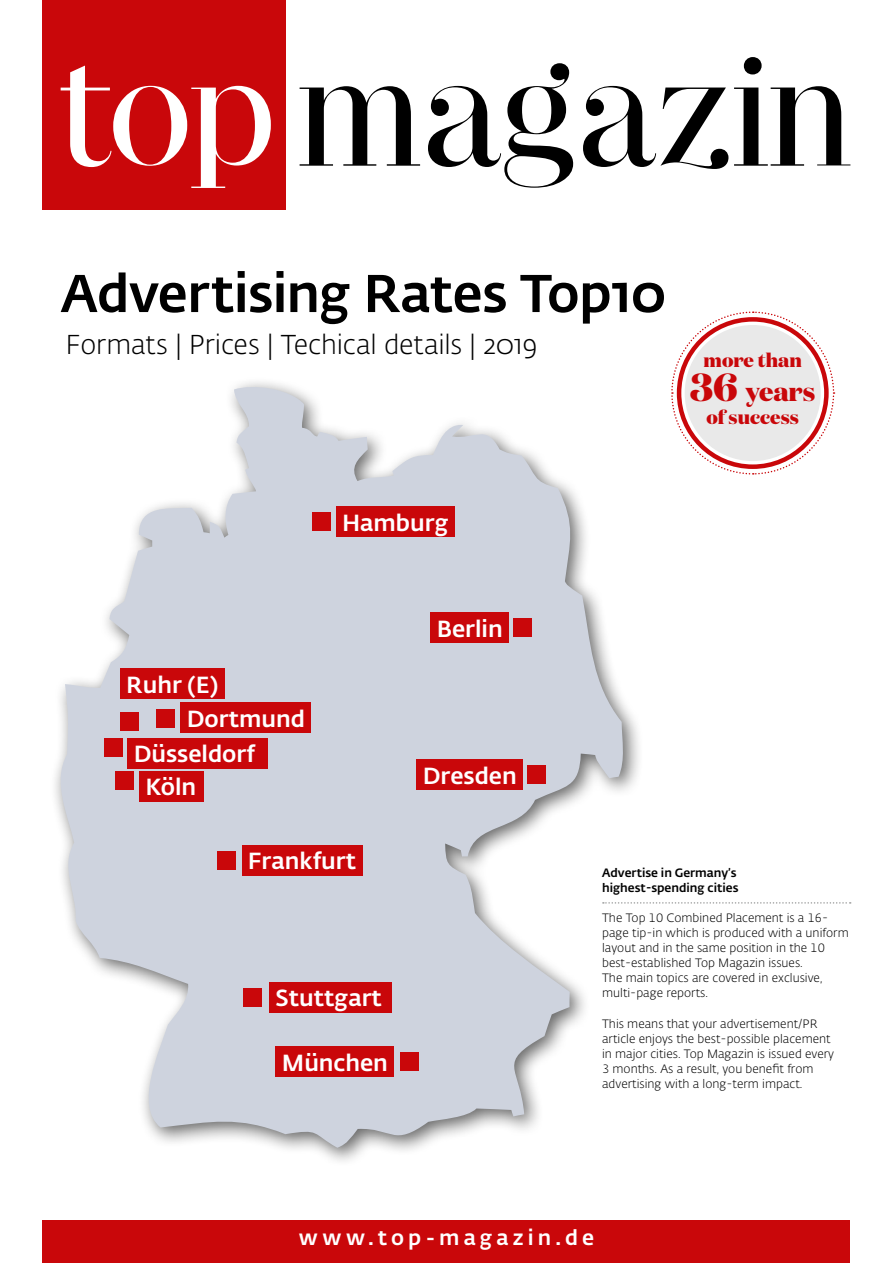
<style>
.page{position:relative;width:893px;height:1263px;background:#fff}
.page>*{position:absolute;margin:0;border:0;box-sizing:border-box;transform-origin:0 0}
.t1{font:500 52.5px "Fedra Sans Alt Std";letter-spacing:-.01em;color:#000}
.t2{font:300 27px "Fedra Sans Alt Std";letter-spacing:-.005em;color:#000}
.Rubriktitel{font:800 26.4px "Domaine Display";color:#c9070a}
.t3{font:500 23.1px "Fedra Sans Alt Std";color:#fff}
.t4{font:500 21px "Fedra Sans Alt Std";letter-spacing:.195em;color:#fff}
.Rubriktitel-2{font:800 19.2px "Domaine Display";color:#c9070a}
.Anleser{font:300 12px/15px "Fedra Sans Alt Std";color:#000}
.Anleser-2{font:500 12px "Fedra Sans Alt Std";color:#000}
.s1{font-size:39px}
</style>
<div class="page">
<div style="left:43px;top:1220px;width:807px;height:43px;background:#c9070a"></div>
<svg style="left:644px;top:902px;width:207px;height:2px"></svg>
<svg style="left:55px;top:383px;width:571px;height:765px;fill:#ced3de"></svg>
<div style="left:312px;top:512px;width:19px;height:19px;background:#c9070a"></div>
<div style="left:527px;top:766px;width:19px;height:18px;background:#c9070a"></div>
<div style="left:156px;top:709px;width:19px;height:19px;background:#c9070a"></div>
<div style="left:120px;top:712px;width:19px;height:18px;background:#c9070a"></div>
<div style="left:104px;top:738px;width:18px;height:19px;background:#c9070a"></div>
<div style="left:115px;top:771px;width:19px;height:19px;background:#c9070a"></div>
<div style="left:217px;top:851px;width:19px;height:18px;background:#c9070a"></div>
<div style="left:244px;top:988px;width:18px;height:18px;background:#c9070a"></div>
<div style="left:400px;top:1052px;width:18px;height:19px;background:#c9070a"></div>
<div style="left:514px;top:618px;width:18px;height:19px;background:#c9070a"></div>
<div style="left:336px;top:507px;width:119px;height:30px;background:#c9070a"></div>
<div style="left:431px;top:613px;width:78px;height:30px;background:#c9070a"></div>
<div style="left:417px;top:760px;width:106px;height:30px;background:#c9070a"></div>
<div style="left:120px;top:668px;width:104px;height:31px;background:#c9070a"></div>
<div style="left:181px;top:703px;width:130px;height:30px;background:#c9070a"></div>
<div style="left:128px;top:738px;width:140px;height:30px;background:#c9070a"></div>
<div style="left:139px;top:771px;width:65px;height:31px;background:#c9070a"></div>
<div style="left:242px;top:845px;width:120px;height:30px;background:#c9070a"></div>
<div style="left:269px;top:982px;width:123px;height:30px;background:#c9070a"></div>
<div style="left:276px;top:1047px;width:118px;height:30px;background:#c9070a"></div>
<svg style="left:671px;top:311px;width:164px;height:164px"></svg>
<div style="left:677px;top:317px;width:152px;height:152px;border:4px solid #c9070a;border-radius:50%"></div>
<div style="left:685px;top:325px;width:136px;height:136px;background:#e9e9e9;border-radius:50%"></div>
<div style="left:43px;top:0;width:243px;height:209px;background:#c9070a"></div>
<div style="left:744px;top:57px;width:18px;height:17px;background:#000;border-radius:50%"></div>
<svg style="left:300px;top:86px;width:120px;height:80px"></svg>
<svg style="left:428px;top:63px;width:145px;height:125px"></svg>
<svg style="left:583px;top:86px;width:145px;height:83px"></svg>
<svg style="left:734px;top:86px;width:116px;height:80px"></svg>
<svg style="left:61px;top:66px;width:210px;height:122px"></svg>
<p class="t1" style="left:61px;top:261px;width:607px">Advertising Rates Top10</p>
<p class="t2" style="left:66px;top:328px;width:473px">Formats | Prices | Techical details | 2019</p>
<p class="Rubriktitel-2" style="left:704px;top:347px;width:100px">more than</p>
<p class="Rubriktitel" style="left:690px;top:374px;width:127px"><span class="s1">36</span> years</p>
<p class="Rubriktitel-2" style="left:706px;top:405px;width:94px">of success</p>
<p class="t3" style="left:126px;top:670px;width:93px">Ruhr (E)</p>
<p class="t3" style="left:187px;top:704px;width:120px">Dortmund</p>
<p class="t3" style="left:134px;top:740px;width:123px">Düsseldorf</p>
<p class="t3" style="left:146px;top:773px;width:52px">Köln</p>
<p class="t3" style="left:342px;top:508px;width:108px">Hamburg</p>
<p class="t3" style="left:437px;top:614px;width:67px">Berlin</p>
<p class="t3" style="left:423px;top:761px;width:96px">Dresden</p>
<p class="t3" style="left:248px;top:847px;width:110px">Frankfurt</p>
<p class="t3" style="left:276px;top:983px;width:108px">Stuttgart</p>
<p class="t3" style="left:282px;top:1048px;width:107px">München</p>
<p class="Anleser-2" style="left:602px;top:866px;width:136px">Advertise in Germany’s</p>
<p class="Anleser-2" style="left:602px;top:881px;width:138px">highest-spending cities</p>
<p class="Anleser" style="left:602px;top:911px;width:248px">The Top 10 Combined Placement is a 16- page tip-in which is produced with a uniform layout and in the same position in the 10 best-established Top Magazin issues.</p>
<p class="Anleser" style="left:602px;top:971px;width:222px">The main topics are covered in exclusive, multi-page reports.</p>
<p class="Anleser" style="left:602px;top:1016px;width:234px">This means that your advertisement/PR article enjoys the best-possible placement in major cities. Top Magazin is issued every 3 months. As a result, you benefit from advertising with a long-term impact.</p>
<p class="t4" style="left:299px;top:1225px;width:297px">www.top-magazin.de</p>
</div>
